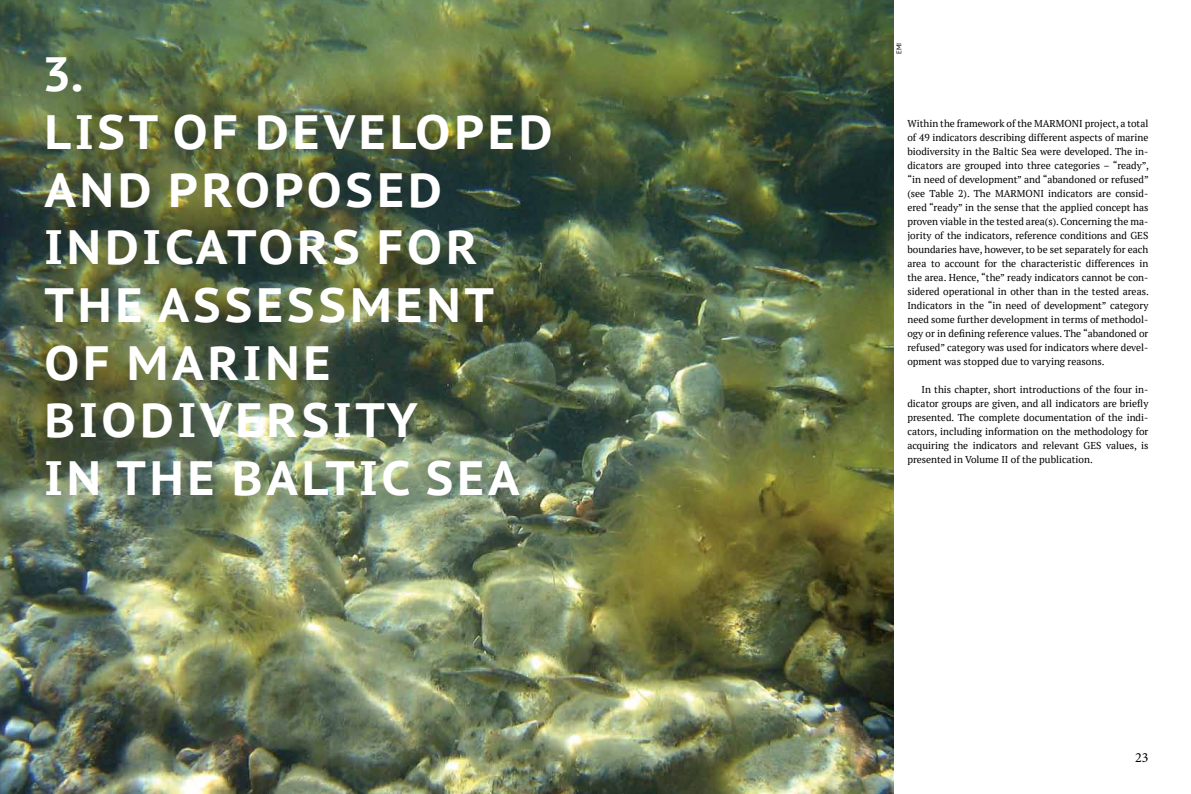
<style>
.page{position:relative;width:1191px;height:794px;background:#fff}
.page>*{position:absolute;margin:0;border:0;box-sizing:border-box;transform-origin:0 0}
.t1{font:700 48px/57.6px "PT Sans Caption";letter-spacing:.08em;color:#fff}
.t2{font:14px "Minion Pro";color:#000}
.t3{font:10px/14px "PT Serif";color:#000;text-align:justify}
.t4{font:7px "PT Sans";color:#000}
</style>
<div class="page">
<img style="left:0;top:0;width:893px;height:794px">
<h1 class="t1" style="left:43px;top:45px;width:511px">3.<br>LIST OF DEVELOPED<br>AND PROPOSED<br>INDICATORS FOR<br>THE ASSESSMENT<br>OF MARI</h1>
<h1 class="t1" style="left:44px;top:333px;width:473px;text-indent:221px">NE<br>BIODIVERSITY<br>IN THE BALTIC SEA</h1>
<p class="t4" style="left:894px;top:54px;width:13px;rotate:-90deg">EMI</p>
<p class="t3" style="left:907px;top:116px;width:243px">Within the framework of the MARMONI project, a total of 49 indicators describing different aspects of marine biodiversity in the Baltic Sea were developed. The in&shy;dicators are grouped into three categories – “ready”, “in need of development” and “abandoned or refused” (see Table 2). The MARMONI indicators are consid&shy;ered “ready” in the sense that the applied concept has proven viable in the tested area(s). Concerning the ma&shy;jority of the indicators, reference conditions and GES boundaries have, however, to be set separately for each area to account for the characteristic differences in the area. Hence, “the” ready indicators cannot be con&shy;sidered operational in other than in the tested areas.<br>Indicators in the “in need of development” category need some further development in terms of methodol&shy;ogy or in defining reference values. The “abandoned or refused” category was used for indicators where devel&shy;opment was stopped due to varying reasons.</p>
<p class="t3" style="left:907px;top:382px;width:242px;text-indent:14px">In this chapter, short introductions of the four in&shy;dicator groups are given, and all indicators are briefly presented. The complete documentation of the indi&shy;cators, including information on the methodology for acquiring the indicators and relevant GES values, is presented in Volume II of the publication.</p>
<h2 class="t2" style="left:1135px;top:748px;width:15px">23</h2>
</div>
